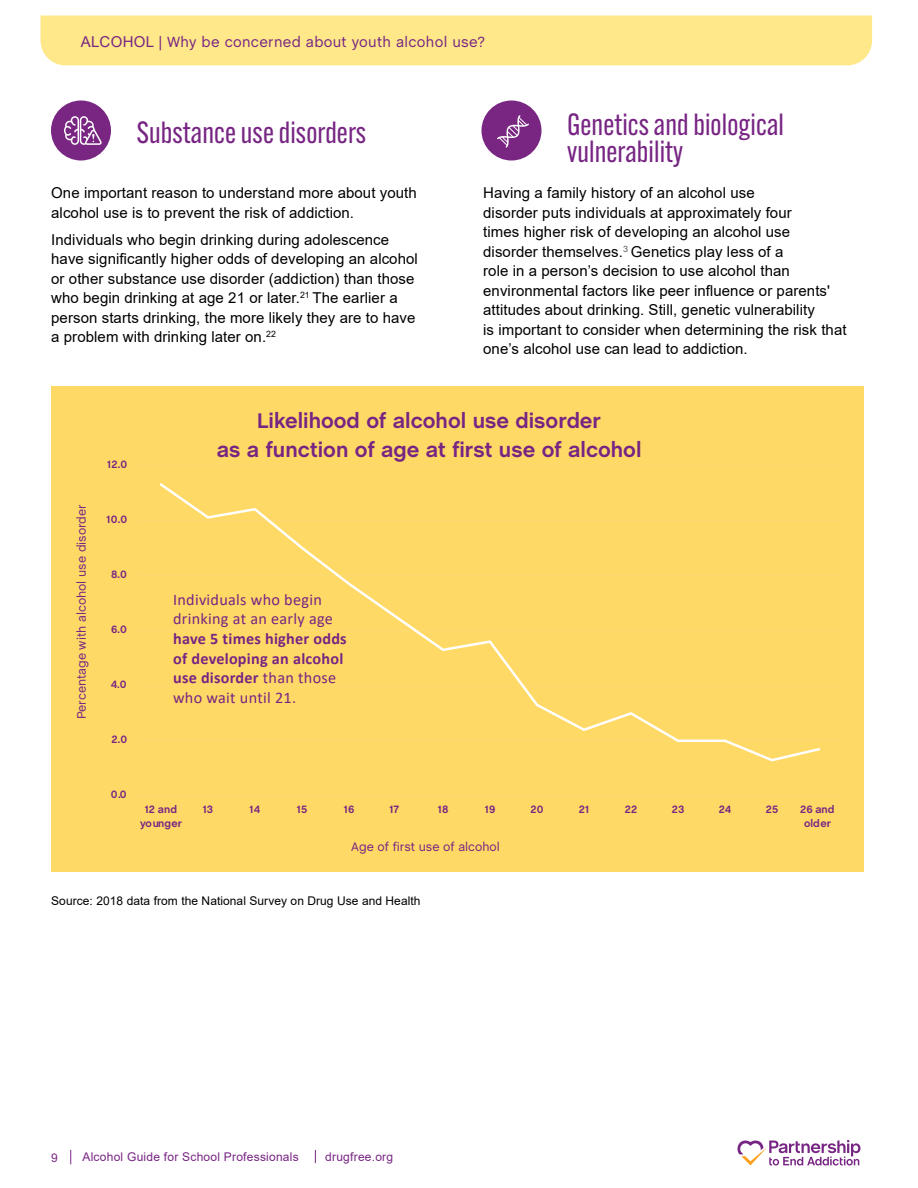
<style>
.page{position:relative;width:918px;height:1188px;background:#fff}
.page>*{position:absolute;margin:0;border:0;box-sizing:border-box;transform-origin:0 0}
.t1{font:30px/27px "Alternate Gothic ATF";letter-spacing:.005em;color:#772583}
.t2{font:700 21.6px/28.8px "Chalet";color:#772583;text-align:center}
.t3{font:700 16.2px/19.5px "Calibri";letter-spacing:.015em;color:#772583}
.t4{font:16.2px/18.8px "Calibri";letter-spacing:.015em;color:#772583}
.t5{font:15px/19.5px "Arial";letter-spacing:.005em;color:#000}
.t6{font:15px "Chalet";letter-spacing:.02em;color:#782682}
.t7{font:12.6px "Chalet";color:#772583}
.t8{font:12px "Arial";letter-spacing:.005em;color:#000}
.t9{font:12px "Arial";letter-spacing:.02em;color:#772583}
.t10{font:12px "Arial";color:#782682}
.t11{font:700 10.8px/14.2px "Chalet";color:#772583;text-align:center}
.s1{font-family:"Arial"}
.s2{font-weight:400}
</style>
<div class="page">
<div style="left:40px;top:16px;width:832px;height:49px;background:#ffe88a"></div>
<svg style="left:70px;top:1150px;width:1px;height:14px"></svg>
<svg style="left:315px;top:1150px;width:1px;height:13px"></svg>
<svg style="left:737px;top:1140px;width:123px;height:26px"></svg>
<div style="left:51px;top:386px;width:813px;height:485px;background:#ffd966"></div>
<hr style="left:137px;top:740px;width:706px;height:1px;background:#feda6f">
<hr style="left:137px;top:685px;width:706px;height:1px;background:#fdda70">
<hr style="left:137px;top:630px;width:706px;height:1px;background:#fddb72">
<hr style="left:137px;top:575px;width:706px;height:1px;background:#fddb71">
<hr style="left:137px;top:520px;width:706px;height:1px;background:#feda70">
<hr style="left:137px;top:465px;width:706px;height:1px;background:#feda6f">
<hr style="left:137px;top:796px;width:706px;height:1px;background:#feda6c">
<svg style="left:159px;top:483px;width:662px;height:279px"></svg>
<div style="left:482px;top:100px;width:60px;height:60px;background:#782682;border-radius:50%"></div>
<svg style="left:497px;top:115px;width:35px;height:38px"></svg>
<div style="left:51px;top:100px;width:60px;height:60px;background:#782682;border-radius:50%"></div>
<svg style="left:64px;top:116px;width:38px;height:29px"></svg>
<p class="t6" style="left:81px;top:33px;width:406px"><span class="s1">ALCOHOL |</span> Why be concerned about youth alcohol use?</p>
<h1 class="t1" style="left:137px;top:119px;width:231px">Substance use disorders</h1>
<h1 class="t1" style="left:567px;top:111px;width:218px">Genetics and biological vulnerability</h1>
<p class="t5" style="left:51px;top:183px;width:367px">One important reason to understand more about youth alcohol use is to prevent the risk of addiction.</p>
<p class="t5" style="left:51px;top:230px;width:368px">Individuals who begin drinking during adolescence have significantly higher odds of developing an alcohol or other substance use disorder (addiction) than those who begin drinking at age 21 or later.<sup>21</sup> The earlier a person starts drinking, the more likely they are to have a problem with drinking later on.<sup>22</sup></p>
<p class="t5" style="left:483px;top:183px;width:365px">Having a family history of an alcohol use<br>disorder puts individuals at approximately four<br>times higher risk of developing an alcohol use disorder themselves.<sup>3</sup> Genetics play less of a<br>role in a person’s decision to use alcohol than environmental factors like peer influence or parents' attitudes about drinking. Still, genetic vulnerability<br>is important to consider when determining the risk that one’s alcohol use can lead to addiction.</p>
<p class="t7" style="left:74px;top:719px;width:217px;rotate:-90deg">Percentage with alcohol use disorder</p>
<p class="t11" style="left:107px;top:458px;width:22px">12.0</p>
<p class="t11" style="left:106px;top:513px;width:23px">10.0</p>
<p class="t11" style="left:111px;top:568px;width:17px">8.0</p>
<p class="t11" style="left:111px;top:623px;width:17px">6.0</p>
<p class="t11" style="left:111px;top:678px;width:17px">4.0</p>
<p class="t11" style="left:112px;top:733px;width:17px">2.0</p>
<h2 class="t2" style="left:217px;top:408px;width:426px">Likelihood of alcohol use disorder<br>as a function of age at first use of alcohol</h2>
<p class="t4" style="left:173px;top:590px;width:161px">Individuals who begin drinking at an early age</p>
<p class="t3" style="left:173px;top:629px;width:175px">have 5 times higher odds of developing an alcohol use disorder <span class="s2">than those who wait until 21.</span></p>
<p class="t11" style="left:111px;top:788px;width:17px">0.0</p>
<p class="t11" style="left:140px;top:802px;width:44px">12 and younger</p>
<p class="t11" style="left:202px;top:802px;width:12px">13</p>
<p class="t11" style="left:249px;top:802px;width:13px">14</p>
<p class="t11" style="left:297px;top:802px;width:12px">15</p>
<p class="t11" style="left:343px;top:802px;width:12px">16</p>
<p class="t11" style="left:389px;top:802px;width:12px">17</p>
<p class="t11" style="left:438px;top:802px;width:12px">18</p>
<p class="t11" style="left:485px;top:802px;width:12px">19</p>
<p class="t11" style="left:531px;top:802px;width:15px">20</p>
<p class="t11" style="left:579px;top:802px;width:12px">21</p>
<p class="t11" style="left:625px;top:802px;width:14px">22</p>
<p class="t11" style="left:672px;top:802px;width:14px">23</p>
<p class="t11" style="left:719px;top:802px;width:14px">24</p>
<p class="t11" style="left:766px;top:802px;width:14px">25</p>
<p class="t11" style="left:800px;top:802px;width:36px">26 and older</p>
<p class="t7" style="left:351px;top:839px;width:150px">Age of first use of alcohol</p>
<p class="t8" style="left:51px;top:893px;width:371px">Source: 2018 data from the National Survey on Drug Use and Health</p>
<p class="t10" style="left:51px;top:1149px;width:8px">9</p>
<p class="t9" style="left:82px;top:1149px;width:218px">Alcohol Guide for School Professionals</p>
<p class="t9" style="left:325px;top:1148px;width:70px">drugfree.org</p>
</div>
